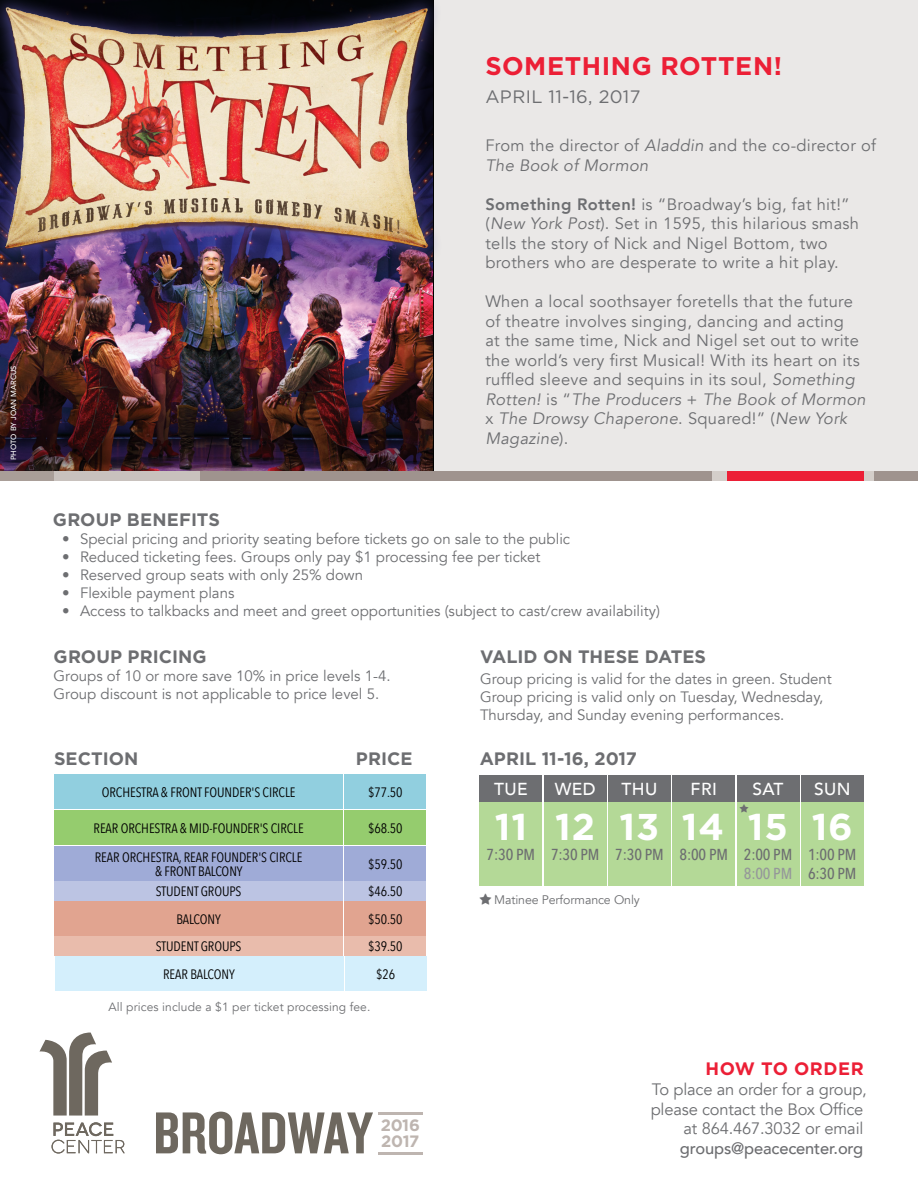
<style>
.page{position:relative;width:918px;height:1188px;background:#fff}
.page>*{position:absolute;margin:0;border:0;box-sizing:border-box;transform-origin:0 0}
.t1{font:61.35px "Knockout HTF49 Liteweight";color:#6e685f}
.t2{font:700 37.2px "Gotham";letter-spacing:.025em;color:#fff}
.t3{font:700 25.5px "Gotham";letter-spacing:.025em;color:#ec1f36}
.t4{font:700 18px "Gotham";letter-spacing:.005em;color:#6d6e71}
.t5{font:18px "Gotham";letter-spacing:.02em;color:#6d6e71}
.t6{font:700 18px "Gotham";letter-spacing:.025em;color:#ec1f36}
.t7{font:500 17.4px "Avenir";letter-spacing:.025em;color:#fff}
.t8{font:16.5px/19.5px "Avenir";letter-spacing:.02em;color:#6d6e71}
.t9{font:16.5px/19.8px "Avenir";letter-spacing:-.01em;color:#6d6e71;text-align:right}
.t10{font:500 16.5px "Avenir";letter-spacing:-.01em;color:#6d6e71}
.t11{font:700 16.5px/15.1px "Gotham";letter-spacing:-.025em;color:#beb5b0}
.t12{font:500 15.9px/19px "Avenir Next Condensed";letter-spacing:-.01em;color:#6d6e71}
.t13{font:500 15.9px "Avenir Next Condensed";color:#95979a}
.t14{font:15px/18px "Avenir";color:#6d6e71}
.t15{font:13.65px/13.5px "Avenir Next Condensed";letter-spacing:-.005em;color:#000;text-align:center}
.t16{font:12.45px "Avenir";letter-spacing:-.01em;color:#6d6e71}
.t17{font:12px "Avenir";letter-spacing:.01em;color:#6d6e71}
.t18{font:500 7.5px "Avenir";color:#fff}
.s1{font-style:italic}
.s2{font-weight:800}
</style>
<div class="page">
<div style="left:480px;top:801px;width:62px;height:85px;background:#b4d997"></div>
<div style="left:544px;top:801px;width:63px;height:85px;background:#b4d997"></div>
<div style="left:608px;top:801px;width:63px;height:85px;background:#b4d997"></div>
<div style="left:672px;top:801px;width:63px;height:85px;background:#b4d997"></div>
<div style="left:737px;top:801px;width:62px;height:85px;background:#b4d997"></div>
<div style="left:801px;top:801px;width:63px;height:85px;background:#b4d997"></div>
<div style="left:480px;top:775px;width:62px;height:26px;background:#6d6e71"></div>
<div style="left:544px;top:775px;width:63px;height:26px;background:#6d6e71"></div>
<div style="left:608px;top:775px;width:63px;height:26px;background:#6d6e71"></div>
<div style="left:672px;top:775px;width:63px;height:26px;background:#6d6e71"></div>
<div style="left:737px;top:775px;width:62px;height:26px;background:#6d6e71"></div>
<div style="left:801px;top:775px;width:63px;height:26px;background:#6d6e71"></div>
<div style="left:433px;top:0;width:485px;height:471px;background:#eae8e7"></div>
<div style="left:151px;top:471px;width:767px;height:9px;background:#9f938e"></div>
<div style="left:0;top:471px;width:200px;height:9px;background:#c8c1bd"></div>
<div style="left:0;top:471px;width:54px;height:9px;background:#a99e98"></div>
<div style="left:713px;top:471px;width:161px;height:9px;background:#d4ceca"></div>
<div style="left:728px;top:471px;width:136px;height:9px;background:#ec1f36"></div>
<hr style="left:378px;top:1112px;width:45px;height:3px;background:#beb5b0">
<hr style="left:378px;top:1152px;width:45px;height:2px;background:#beb5b0">
<svg style="left:52px;top:1122px;width:73px;height:31px"></svg>
<svg style="left:39px;top:1032px;width:73px;height:84px"></svg>
<img style="left:0;top:272px;width:433px;height:92px">
<div style="left:0;top:0;width:443px;height:264px;background:#5853a3;opacity:.75"></div>
<img style="left:0;top:0;width:433px;height:272px">
<img style="left:0;top:364px;width:433px;height:107px">
<div style="left:344px;top:775px;width:82px;height:34px;background:#91cfdf"></div>
<div style="left:54px;top:775px;width:289px;height:34px;background:#91cfdf"></div>
<div style="left:344px;top:811px;width:82px;height:34px;background:#95cc6e"></div>
<div style="left:54px;top:811px;width:289px;height:34px;background:#95cc6e"></div>
<div style="left:344px;top:847px;width:82px;height:34px;background:#9fabd7"></div>
<div style="left:54px;top:847px;width:289px;height:34px;background:#9fabd7"></div>
<div style="left:344px;top:902px;width:82px;height:34px;background:#e1a490"></div>
<div style="left:54px;top:902px;width:289px;height:34px;background:#e1a490"></div>
<div style="left:345px;top:957px;width:82px;height:34px;background:#d4effc"></div>
<div style="left:55px;top:957px;width:288px;height:34px;background:#d4effc"></div>
<div style="left:344px;top:881px;width:82px;height:19px;background:#bcc4e3"></div>
<div style="left:54px;top:881px;width:289px;height:19px;background:#bcc4e3"></div>
<div style="left:344px;top:936px;width:82px;height:19px;background:#e9bcac"></div>
<div style="left:54px;top:936px;width:289px;height:19px;background:#e9bcac"></div>
<p class="t18" style="left:7px;top:460px;width:96px;rotate:-90deg">PHOTO BY JOAN MARCUS</p>
<h3 class="t3" style="left:485px;top:49px;width:298px">SOMETHING ROTTEN!</h3>
<p class="t5" style="left:485px;top:85px;width:157px">APRIL 11-16, 2017</p>
<p class="t8" style="left:485px;top:136px;width:392px">From the director of <span class="s1">Aladdin</span> and the co-director of<br><span class="s1">The Book of Mormon</span></p>
<p class="t8" style="left:485px;top:195px;width:375px"><span class="s2">Something Rotten!</span> is “Broadway’s big, fat hit!” (<span class="s1">New York Post</span>). Set in 1595, this hilarious smash tells the story of Nick and Nigel Bottom, two brothers who are desperate to write a hit play.</p>
<p class="t8" style="left:485px;top:292px;width:382px">When a local soothsayer foretells that the future of theatre involves singing, dancing and acting<br>at the same time, Nick and Nigel set out to write the world’s very first Musical! With its heart on its ruffled sleeve and sequins in its soul, <span class="s1">Something Rotten!</span> is “<span class="s1">The Producers</span> + <span class="s1">The Book of Mormon </span>x <span class="s1">The Drowsy Chaperone</span>. Squared!” (<span class="s1">New York Magazine</span>).</p>
<p class="t4" style="left:53px;top:508px;width:169px">GROUP BENEFITS</p>
<p class="t14" style="left:62px;top:530px;width:510px">• Special pricing and priority seating before tickets go on sale to the public</p>
<p class="t14" style="left:62px;top:548px;width:480px">• Reduced ticketing fees. Groups only pay $1 processing fee per ticket</p>
<p class="t14" style="left:62px;top:566px;width:303px">• Reserved group seats with only 25% down</p>
<p class="t14" style="left:62px;top:584px;width:174px">• Flexible payment plans</p>
<p class="t14" style="left:62px;top:602px;width:599px">• Access to talkbacks and meet and greet opportunities (subject to cast/crew availability)</p>
<p class="t4" style="left:54px;top:645px;width:154px">GROUP PRICING</p>
<p class="t14" style="left:54px;top:667px;width:339px">Groups of 10 or more save 10% in price levels 1-4.<br>Group discount is not applicable to price level 5.</p>
<p class="t4" style="left:54px;top:747px;width:86px">SECTION</p>
<p class="t4" style="left:356px;top:747px;width:58px">PRICE</p>
<p class="t15" style="left:102px;top:785px;width:195px">ORCHESTRA &amp; FRONT FOUNDER'S CIRCLE</p>
<p class="t15" style="left:368px;top:785px;width:36px">$77.50</p>
<p class="t15" style="left:94px;top:821px;width:212px">REAR ORCHESTRA &amp; MID-FOUNDER'S CIRCLE</p>
<p class="t15" style="left:368px;top:821px;width:36px">$68.50</p>
<p class="t15" style="left:95px;top:850px;width:209px">REAR ORCHESTRA, REAR FOUNDER'S CIRCLE &amp; FRONT BALCONY</p>
<p class="t15" style="left:368px;top:857px;width:36px">$59.50</p>
<p class="t15" style="left:176px;top:912px;width:46px">BALCONY</p>
<p class="t15" style="left:368px;top:912px;width:36px">$50.50</p>
<p class="t15" style="left:156px;top:884px;width:87px">STUDENT GROUPS</p>
<p class="t15" style="left:368px;top:884px;width:36px">$46.50</p>
<p class="t15" style="left:156px;top:939px;width:87px">STUDENT GROUPS</p>
<p class="t15" style="left:368px;top:939px;width:36px">$39.50</p>
<p class="t15" style="left:163px;top:967px;width:73px">REAR BALCONY</p>
<p class="t15" style="left:376px;top:967px;width:21px">$26</p>
<p class="t17" style="left:108px;top:1000px;width:263px">All prices include a $1 per ticket processing fee.</p>
<h1 class="t1" style="left:153px;top:1102px;width:221px">BROADWAY</h1>
<p class="t11" style="left:381px;top:1118px;width:41px">2016<br>2017</p>
<p class="t4" style="left:480px;top:645px;width:228px">VALID ON THESE DATES</p>
<p class="t14" style="left:480px;top:670px;width:353px">Group pricing is valid for the dates in green. Student<br>Group pricing is valid only on Tuesday, Wednesday,<br>Thursday, and Sunday evening performances.</p>
<p class="t4" style="left:480px;top:747px;width:159px">APRIL 11-16, 2017</p>
<p class="t7" style="left:494px;top:774px;width:35px">TUE</p>
<p class="t7" style="left:555px;top:774px;width:43px">WED</p>
<p class="t7" style="left:622px;top:774px;width:37px">THU</p>
<p class="t7" style="left:691px;top:774px;width:28px">FRI</p>
<p class="t7" style="left:752px;top:774px;width:33px">SAT</p>
<p class="t7" style="left:814px;top:774px;width:38px">SUN</p>
<h2 class="t2" style="left:495px;top:802px;width:34px">11</h2>
<p class="t12" style="left:487px;top:845px;width:50px">7:30 PM</p>
<h2 class="t2" style="left:555px;top:802px;width:299px">12 13 14 15 16</h2>
<p class="t12" style="left:551px;top:845px;width:50px">7:30 PM</p>
<p class="t12" style="left:615px;top:845px;width:50px">7:30 PM</p>
<p class="t12" style="left:680px;top:845px;width:50px">8:00 PM</p>
<p class="t12" style="left:744px;top:845px;width:50px">2:00 PM</p>
<p class="t13" style="left:744px;top:864px;width:50px">8:00 PM</p>
<p class="t12" style="left:808px;top:845px;width:50px">1:00 PM<br>6:30 PM</p>
<p class="t16" style="left:494px;top:892px;width:147px">Matinee Performance Only</p>
<p class="t6" style="left:706px;top:1057px;width:160px">HOW TO ORDER</p>
<p class="t9" style="left:651px;top:1080px;width:218px">To place an order for a group, please contact the Box Office at 864.467.3032 or email</p>
<p class="t10" style="left:680px;top:1134px;width:185px">groups@peacecenter.org</p>
</div>
